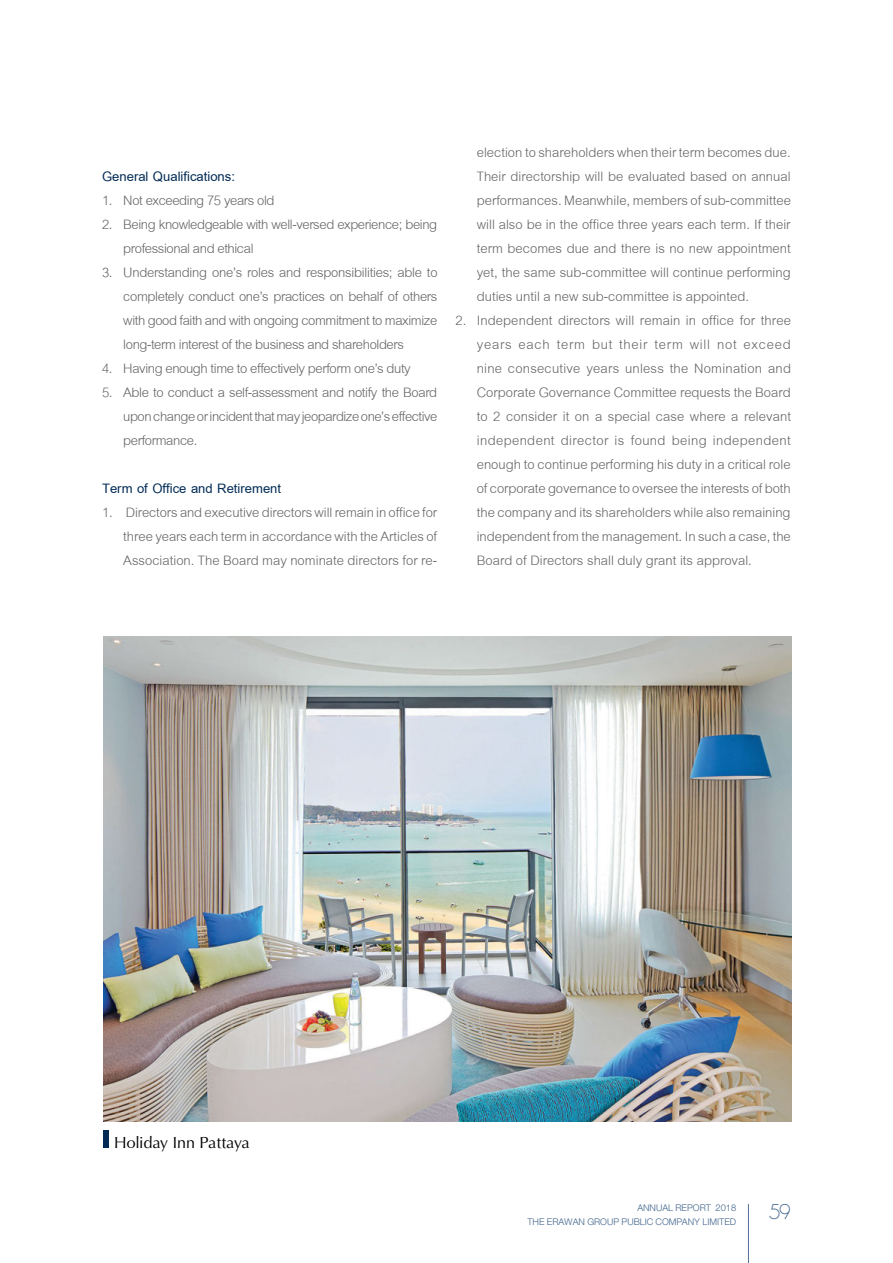
<style>
.page{position:relative;width:893px;height:1263px;background:#fff}
.page>*{position:absolute;margin:0;border:0;box-sizing:border-box;transform-origin:0 0}
.t1{font:300 21px "Geosans";color:#4e6f94}
.t2{font:19.95px/24px "Cordia New";letter-spacing:-.02em;color:#636466;text-align:justify}
.t3{font:700 19.95px "Cordia New";color:#002a54}
.t4{font:16.5px "Optimum";color:#000}
.t5{font:13.5px/13.5px "DB Helvethaica X 45 Li";color:#4e6f94;text-align:right}
</style>
<div class="page">
<img style="left:103px;top:637px;width:689px;height:485px">
<div style="left:103px;top:1130px;width:6px;height:18px;background:#002a54"></div>
<hr style="left:748px;top:1204px;width:1px;height:59px;background:#4e6f94">
<p class="t3" style="left:102px;top:164px;width:134px">General Qualifications:</p>
<p class="t2" style="left:102px;top:188px;width:174px">1. Not exceeding 75 years old</p>
<p class="t2" style="left:123px;top:212px;width:315px;text-indent:-21px">2. Being knowledgeable with well-versed experience; being professional and ethical</p>
<p class="t2" style="left:123px;top:260px;width:316px;text-indent:-21px">3. Understanding one’s roles and responsibilities; able to completely conduct one’s practices on behalf of others with good faith and with ongoing commitment to maximize long-term interest of the business and shareholders</p>
<p class="t2" style="left:102px;top:356px;width:310px">4. Having enough time to effectively perform one’s duty</p>
<p class="t2" style="left:123px;top:380px;width:316px;text-indent:-21px">5. Able to conduct a self-assessment and notify the Board upon change or incident that may jeopardize one’s effective performance.</p>
<p class="t3" style="left:102px;top:476px;width:181px">Term of Office and Retirement</p>
<p class="t2" style="left:123px;top:500px;width:315px;text-indent:-21px">1. Directors and executive directors will remain in office for three years each term in accordance with the Articles of Association. The Board may nominate directors for re-</p>
<p class="t2" style="left:477px;top:140px;width:316px">election to shareholders when their term becomes due.<br>Their directorship will be evaluated based on annual performances. Meanwhile, members of sub-committee will also be in the office three years each term. If their term becomes due and there is no new appointment yet, the same sub-committee will continue performing duties until a new sub-committee is appointed.</p>
<p class="t2" style="left:477px;top:308px;width:316px;text-indent:-21px">2. Independent directors will remain in office for three years each term but their term will not exceed nine consecutive years unless the Nomination and Corporate Governance Committee requests the Board to 2 consider it on a special case where a relevant independent director is found being independent enough to continue performing his duty in a critical role of corporate governance to oversee the interests of both the company and its shareholders while also remaining independent from the management. In such a case, the Board of Directors shall duly grant its approval.</p>
<p class="t4" style="left:114px;top:1133px;width:137px">Holiday Inn Pattaya</p>
<p class="t5" style="left:527px;top:1201px;width:210px">ANNUAL REPORT 2018<br>THE ERAWAN GROUP PUBLIC COMPANY LIMITED</p>
<p class="t1" style="left:769px;top:1200px;width:23px">59</p>
</div>
